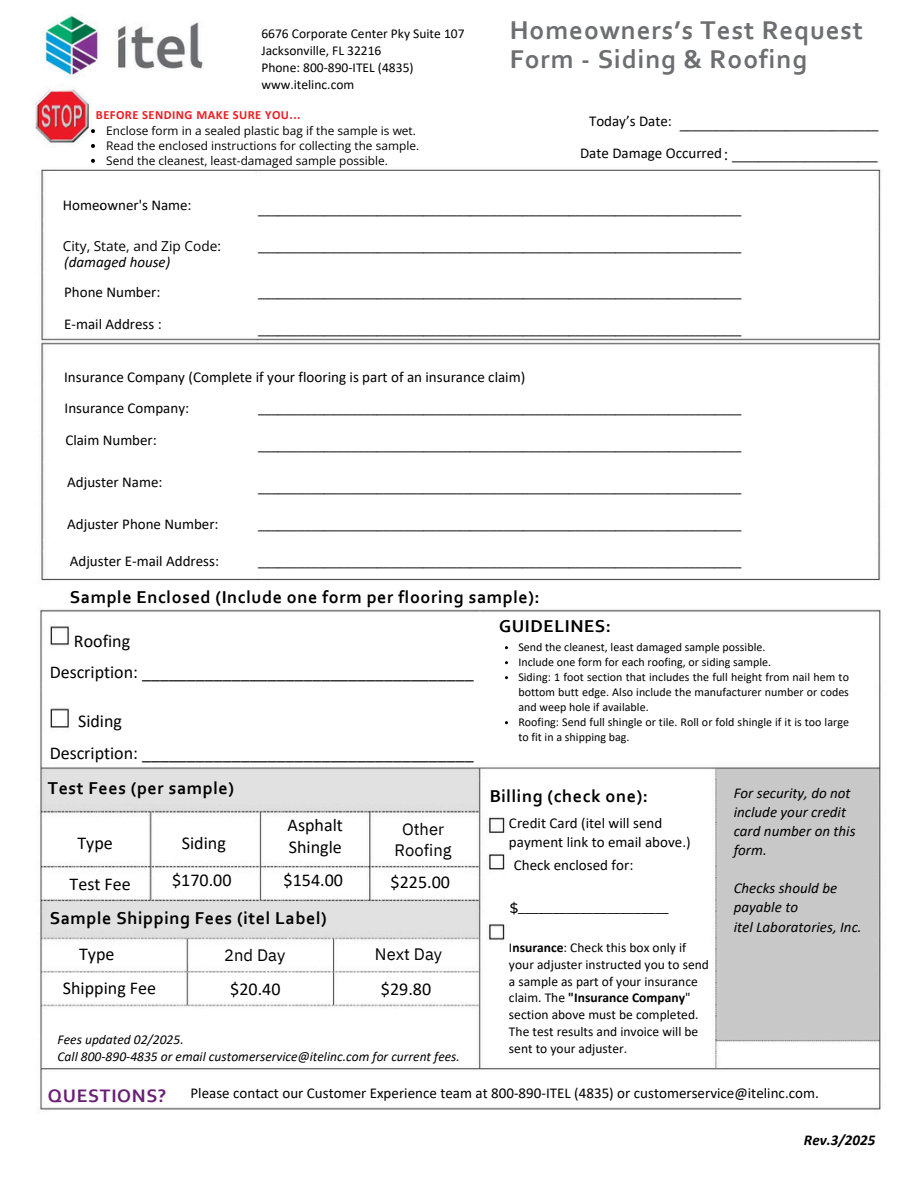
<style>
.page{position:relative;width:918px;height:1188px;background:#fff}
.page>*{position:absolute;margin:0;border:0;box-sizing:border-box;transform-origin:0 0}
.t1{font:700 27px/28.2px "Corbel";letter-spacing:.035em;color:#6d6e71}
.t2{font:700 18.9px "Corbel";letter-spacing:.035em;color:#691f74}
.t3{font:18px/22.5px "Calibri";color:#000}
.t4{font:700 18px "Corbel";letter-spacing:.035em;color:#000}
.t5{font:16.5px/21.3px "IBM Plex Sans";color:#000;text-align:center}
.t6{font:15.15px "Open Sans";color:#000}
.t7{font:15px/19.2px "Calibri";color:#000}
.t8{font:italic 15px/19.2px "Calibri";color:#000}
.t9{font:italic 700 15px "Calibri";color:#000}
.t10{font:500 13.65px "Montserrat";color:#000}
.t11{font:13.65px "Open Sans";color:#000}
.t12{font:13.5px/16.8px "Calibri";color:#000}
.t13{font:italic 13.5px "Calibri";color:#000}
.t14{font:700 12.45px "Calibri";letter-spacing:.035em;color:#ed1c24}
.t15{font:12px/15px "Calibri";color:#000;text-align:justify}
.t16{font:11.85px "Open Sans";color:#000}
.t17{font:11.85px "IBM Plex Sans";color:#000}
.s1{font-style:normal}
.s2{font-weight:700}
</style>
<div class="page">
<img style="left:35px;top:15px;width:846px;height:1095px">
<img style="left:653px;top:943px;width:60px;height:26px">
<svg style="left:91px;top:129px;width:4px;height:4px"></svg>
<svg style="left:91px;top:144px;width:4px;height:4px"></svg>
<svg style="left:91px;top:159px;width:4px;height:4px"></svg>
<div style="left:677px;top:931px;width:32px;height:12px;background:#fff"></div>
<p class="t12" style="left:261px;top:26px;width:205px">6676 Corporate Center Pky Suite 107<br>Jacksonville, FL 32216</p>
<p class="t12" style="left:261px;top:60px;width:154px">Phone: 800-890-ITEL (4835)</p>
<p class="t12" style="left:261px;top:77px;width:94px">www.itelinc.com</p>
<p class="t16" style="left:106px;top:122px;width:311px">Enclose form in a sealed plastic bag if the sample is wet.</p>
<h1 class="t16" style="left:106px;top:137px;width:314px">Read the enclosed instructions for collecting the sample.</h1>
<p class="t16" style="left:106px;top:152px;width:283px">Send the cleanest, least-damaged sample possible.</p>
<p class="t14" style="left:96px;top:109px;width:206px">BEFORE SENDING MAKE SURE YOU...</p>
<p class="t1" style="left:510px;top:19px;width:355px">Homeowners’s Test Request<br>Form - Siding &amp; Roofing</p>
<h6 class="t7" style="left:589px;top:113px;width:84px">Today’s Date:</h6>
<p class="t7" style="left:580px;top:145px;width:144px">Date Damage Occurred</p>
<h3 class="t6" style="left:680px;top:113px;width:200px">______________________________</h3>
<h4 class="t6" style="left:724px;top:144px;width:155px">: ______________________</h4>
<h6 class="t7" style="left:63px;top:196px;width:130px">Homeowner's Name:</h6>
<h6 class="t11" style="left:63px;top:237px;width:160px">City, State, and Zip Code:</h6>
<p class="t17" style="left:99px;top:196px;width:5px">.</p>
<p class="t8" style="left:64px;top:249px;width:108px;line-height:29.2px">(damaged house)<br><span class="s1">Phone Number:</span></p>
<p class="t7" style="left:64px;top:315px;width:99px">E-mail Address :</p>
<p class="t6" style="left:258px;top:198px;width:485px">_________________________________________________________________________</p>
<p class="t6" style="left:258px;top:235px;width:485px">_________________________________________________________________________</p>
<p class="t6" style="left:258px;top:281px;width:485px">_________________________________________________________________________</p>
<p class="t6" style="left:258px;top:318px;width:485px">_________________________________________________________________________</p>
<h4 class="t7" style="left:64px;top:369px;width:463px">Insurance Company (Complete if your flooring is part of an insurance claim)</h4>
<h6 class="t7" style="left:65px;top:399px;width:126px">Insurance Company:</h6>
<p class="t7" style="left:65px;top:432px;width:93px">Claim Number:</p>
<h3 class="t7" style="left:67px;top:473px;width:97px">Adjuster Name:</h3>
<h4 class="t7" style="left:67px;top:516px;width:153px">Adjuster Phone Number:</h4>
<h4 class="t7" style="left:70px;top:553px;width:151px">Adjuster E-mail Address:</h4>
<p class="t6" style="left:258px;top:397px;width:485px">_________________________________________________________________________</p>
<p class="t6" style="left:258px;top:434px;width:485px">_________________________________________________________________________</p>
<h3 class="t6" style="left:258px;top:476px;width:485px">_________________________________________________________________________</h3>
<h3 class="t6" style="left:258px;top:513px;width:485px">_________________________________________________________________________</h3>
<h3 class="t6" style="left:258px;top:550px;width:485px">_________________________________________________________________________</h3>
<p class="t4" style="left:70px;top:590px;width:471px">Sample Enclosed (Include one form per flooring sample):</p>
<h4 class="t3" style="left:74px;top:631px;width:58px">Roofing</h4>
<h4 class="t3" style="left:50px;top:662px;width:426px">Description: _____________________________________</h4>
<h4 class="t3" style="left:78px;top:712px;width:45px">Siding</h4>
<h4 class="t3" style="left:50px;top:743px;width:426px">Description: _____________________________________</h4>
<h6 class="t4" style="left:48px;top:781px;width:188px">Test Fees (per sample)</h6>
<h6 class="t3" style="left:288px;top:815px;width:57px">Asphalt<br>Shingle</h6>
<h2 class="t3" style="left:284px;top:871px;width:61px">$154.00</h2>
<p class="t5" style="left:395px;top:818px;width:58px">Other<br>Roofing</p>
<h2 class="t3" style="left:182px;top:833px;width:46px">Siding</h2>
<h4 class="t3" style="left:77px;top:833px;width:37px">Type</h4>
<h6 class="t3" style="left:172px;top:870px;width:61px">$170.00</h6>
<h4 class="t3" style="left:70px;top:874px;width:63px">Test Fee</h4>
<p class="t3" style="left:390px;top:872px;width:61px">$225.00</p>
<h6 class="t4" style="left:50px;top:910px;width:279px">Sample Shipping Fees (itel Label)</h6>
<p class="t3" style="left:79px;top:945px;width:37px">Type</p>
<p class="t3" style="left:63px;top:978px;width:95px">Shipping Fee</p>
<h4 class="t5" style="left:224px;top:945px;width:63px">2nd Day</h4>
<p class="t3" style="left:230px;top:979px;width:52px">$20.40</p>
<p class="t5" style="left:375px;top:944px;width:69px">Next Day</p>
<h6 class="t3" style="left:381px;top:979px;width:52px">$29.80</h6>
<h6 class="t13" style="left:58px;top:1034px;width:128px">Fees updated 02/2025.</h6>
<h3 class="t13" style="left:58px;top:1051px;width:404px">Call 800-890-4835 or email customerservice@itelinc.com for current fees.</h3>
<h4 class="t4" style="left:499px;top:619px;width:114px">GUIDELINES:</h4>
<h4 class="t15" style="left:518px;top:641px;width:249px">Send the cleanest, least damaged sample possible.</h4>
<h6 class="t15" style="left:518px;top:656px;width:254px">Include one form for each roofing, or siding sample.</h6>
<h4 class="t15" style="left:518px;top:671px;width:332px">Siding: 1 foot section that includes the full height from nail hem to bottom butt edge. Also include the manufacturer number or codes and weep hole if available.</h4>
<h6 class="t15" style="left:518px;top:716px;width:332px">Roofing: Send full shingle or tile. Roll or fold shingle if it is too large to fit in a shipping bag.</h6>
<h6 class="t4" style="left:490px;top:789px;width:160px">Billing (check one):</h6>
<p class="t7" style="left:509px;top:814px;width:183px">Credit Card (itel will send payment link to email above.)</p>
<h6 class="t7" style="left:514px;top:856px;width:121px">Check enclosed for:</h6>
<h6 class="t10" style="left:510px;top:900px;width:160px">$______________________</h6>
<h6 class="t12" style="left:509px;top:940px;width:201px">I<span class="s2">nsurance</span>: Check this box only if your adjuster instructed you to send a sample as part of your insurance claim. The <span class="s2">"Insurance Company</span>" section above must be completed.<br>The test results and invoice will be sent to your adjuster.</h6>
<h6 class="t8" style="left:734px;top:784px;width:123px">For security, do not include your credit card number on this form.</h6>
<p class="t8" style="left:734px;top:880px;width:130px">Checks should be payable to<br>itel Laboratories, Inc.</p>
<p class="t2" style="left:48px;top:1088px;width:120px">QUESTIONS?</p>
<h6 class="t7" style="left:191px;top:1085px;width:630px">Please contact our Customer Experience team at 800-890-ITEL (4835) or customerservice@itelinc.com.</h6>
<h4 class="t9" style="left:804px;top:1133px;width:73px">Rev.3/2025</h4>
</div>
